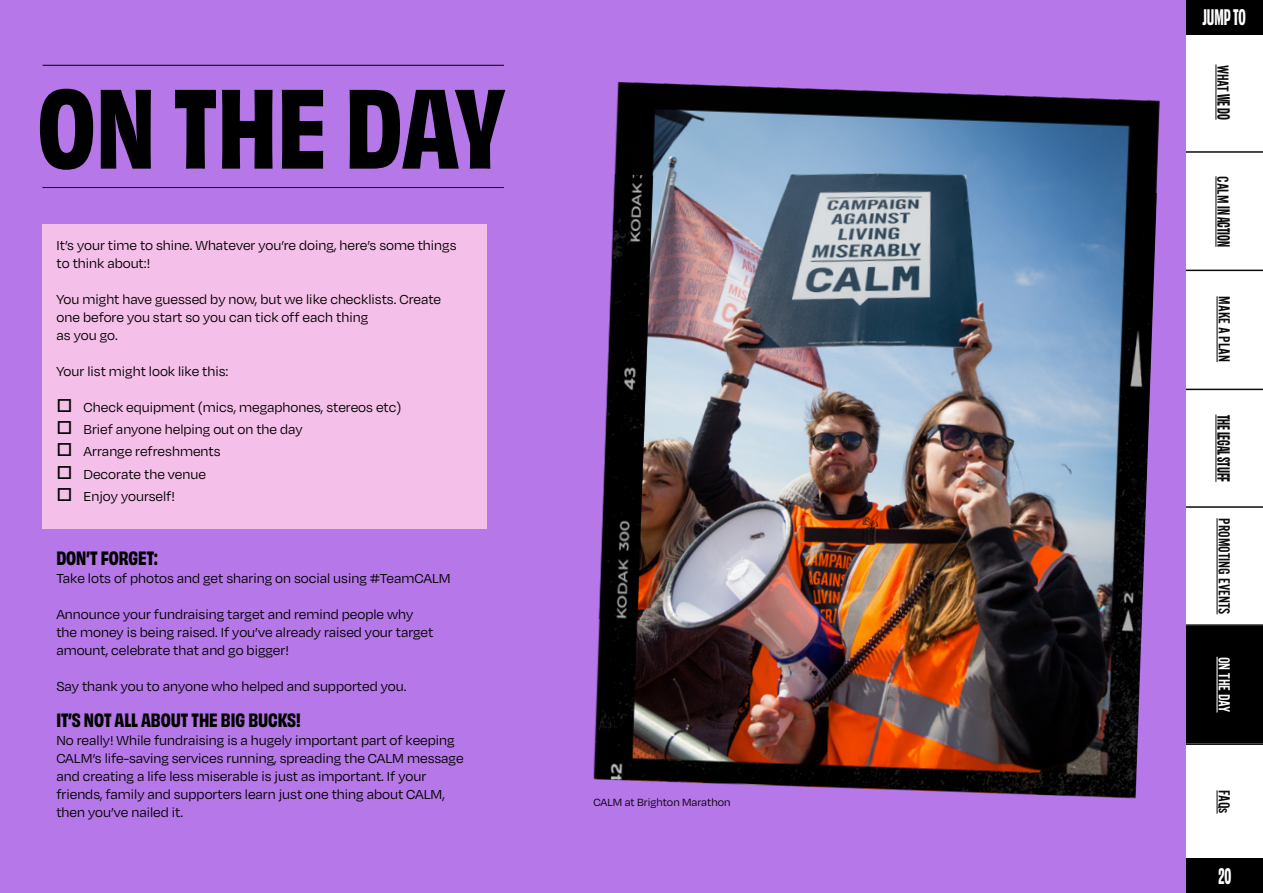
<style>
.page{position:relative;width:1263px;height:893px;background:#fff}
.page>*{position:absolute;margin:0;border:0;box-sizing:border-box;transform-origin:0 0}
.t1{font:700 105px "Obviously Narw";color:#000}
.t2{font:700 condensed 21px "Obviously";color:#fff}
.t3{font:700 18px "Obviously Narw";color:#000}
.t4{font:16.5px "Alternate Gothic LT No 2";color:#0b0b0b}
.t5{font:700 condensed 16.5px "Obviously";color:#0b0b0b}
.t6{font:16.5px "Alternate Gothic LT No 2";color:#fff}
.t7{font:15px/18px "Degular";color:#000}
.t8{font:12px "Degular";color:#000}
.s1{font-family:"Obviously";font-weight:700;font-stretch:condensed}
.s2{font-family:"Alternate Gothic LT No 2";font-weight:400;font-stretch:normal}
</style>
<div class="page">
<div style="left:1185px;top:625px;width:78px;height:120px;background:#000"></div>
<div style="left:1185px;top:859px;width:78px;height:34px;background:#000"></div>
<div style="left:1185px;top:0;width:78px;height:34px;background:#000"></div>
<hr style="left:1216px;top:657px;width:1px;height:56px;background:#fff">
<hr style="left:1215px;top:176px;width:1px;height:30px;background:#0b0b0b">
<hr style="left:1215px;top:206px;width:1px;height:41px;background:#0b0b0b">
<svg style="left:1215px;top:64px;width:1px;height:56px"></svg>
<hr style="left:1216px;top:296px;width:1px;height:66px;background:#0b0b0b">
<hr style="left:1216px;top:518px;width:1px;height:96px;background:#0b0b0b">
<svg style="left:1216px;top:790px;width:1px;height:24px"></svg>
<hr style="left:1215px;top:415px;width:1px;height:67px;background:#0b0b0b">
<hr style="left:1185px;top:151px;width:78px;height:2px;background:#0b0b0b">
<hr style="left:1185px;top:270px;width:78px;height:1px;background:#0b0b0b">
<hr style="left:1185px;top:389px;width:78px;height:1px;background:#0b0b0b">
<hr style="left:1185px;top:506px;width:78px;height:2px;background:#0b0b0b">
<hr style="left:1185px;top:624px;width:78px;height:2px;background:#0b0b0b">
<hr style="left:1185px;top:743px;width:78px;height:2px;background:#0b0b0b">
<div style="left:0;top:0;width:1185px;height:893px;background:#b677e8"></div>
<div style="left:43px;top:224px;width:444px;height:305px;background:#f4bfe8"></div>
<hr style="left:43px;top:65px;width:461px;height:1px;background:#000">
<hr style="left:43px;top:187px;width:461px;height:1px;background:#000">
<img style="left:614px;top:82px;width:546px;height:98px">
<img style="left:593px;top:173px;width:564px;height:626px">
<h1 class="t1" style="left:37px;top:50px;width:470px">ON THE DAY</h1>
<p class="t7" style="left:57px;top:236px;width:401px">It’s your time to shine. Whatever you’re doing, here’s some things to think about:!</p>
<p class="t7" style="left:57px;top:290px;width:386px">You might have guessed by now, but we like checklists. Create one before you start so you can tick off each thing<br>as you go.</p>
<p class="t7" style="left:57px;top:362px;width:173px">Your list might look like this:</p>
<p class="t7" style="left:84px;top:395px;width:319px;line-height:22.2px">Check equipment (mics, megaphones, stereos etc)<br>Brief anyone helping out on the day<br>Arrange refreshments<br>Decorate the venue<br>Enjoy yourself!</p>
<p class="t3" style="left:56px;top:545px;width:103px">DON’T FORGET:</p>
<p class="t7" style="left:56px;top:569px;width:396px">Take lots of photos and get sharing on social using #TeamCALM</p>
<p class="t7" style="left:56px;top:605px;width:379px">Announce your fundraising target and remind people why the money is being raised. If you’ve already raised your target amount, celebrate that and go bigger!</p>
<p class="t7" style="left:56px;top:677px;width:351px">Say thank you to anyone who helped and supported you.</p>
<p class="t3" style="left:56px;top:707px;width:246px">IT’S NOT ALL ABOUT THE BIG BUCKS!</p>
<p class="t7" style="left:56px;top:731px;width:409px">No really! While fundraising is a hugely important part of keeping CALM’s life-saving services running, spreading the CALM message and creating a life less miserable is just as important. If your friends, family and supporters learn just one thing about CALM, then you’ve nailed it.</p>
<p class="t8" style="left:593px;top:795px;width:139px">CALM at Brighton Marathon</p>
<h2 class="t2" style="left:1202px;top:3px;width:45px">JUMP TO</h2>
<p class="t4" style="left:1231px;top:64px;width:57px;rotate:90deg">WHAT <span class="s1">WE DO</span></p>
<p class="t5" style="left:1235px;top:176px;width:72px;rotate:90deg"><span class="s2">CALM</span> IN ACTION</p>
<p class="t4" style="left:1232px;top:296px;width:67px;rotate:90deg">MAKE A PLAN</p>
<p class="t5" style="left:1235px;top:415px;width:69px;rotate:90deg">THE LEGAL STUFF</p>
<p class="t4" style="left:1232px;top:518px;width:98px;rotate:90deg">PROMOTING EVENTS</p>
<p class="t6" style="left:1232px;top:657px;width:57px;rotate:90deg">ON THE DAY</p>
<p class="t4" style="left:1232px;top:790px;width:25px;rotate:90deg">FAQs</p>
<h2 class="t2" style="left:1218px;top:861px;width:15px">20</h2>
</div>
